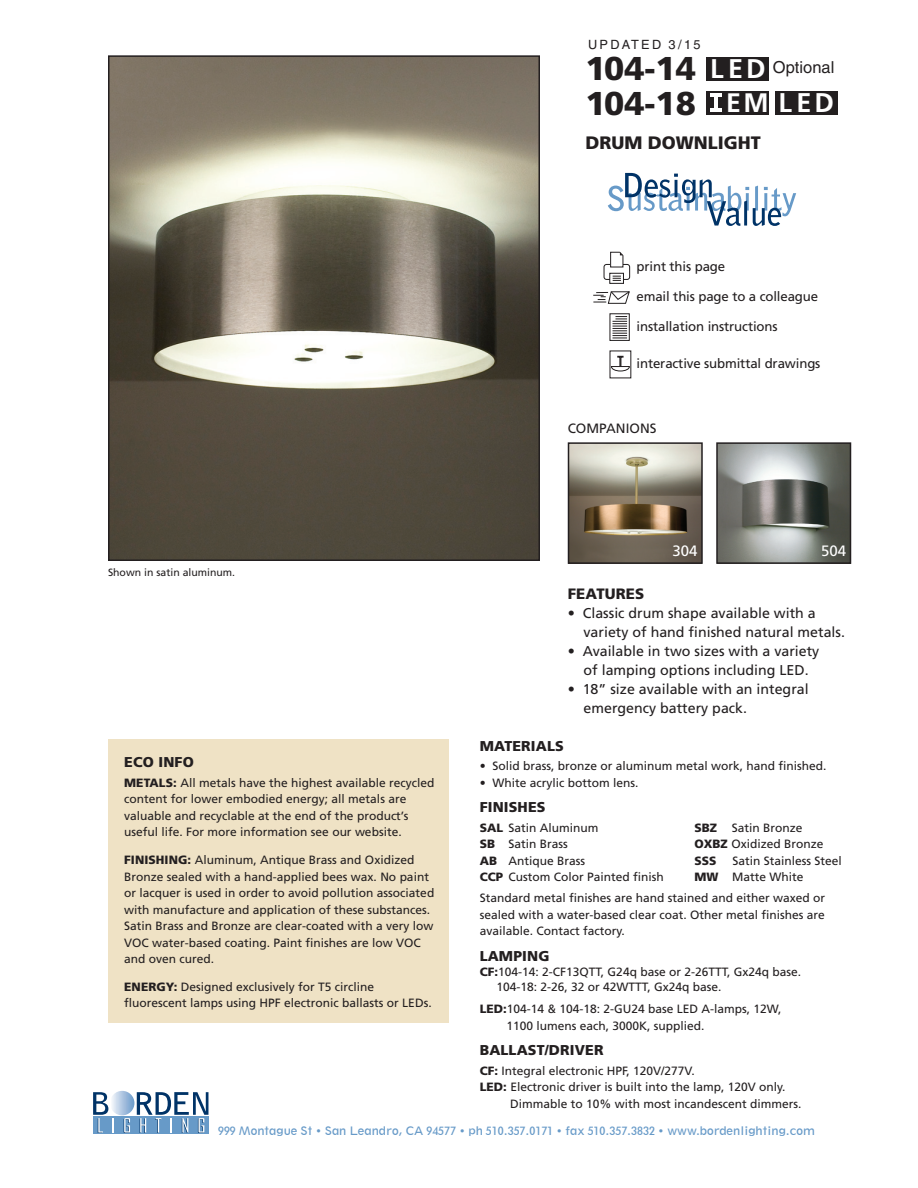
<style>
.page{position:relative;width:918px;height:1188px;background:#fff}
.page>*{position:absolute;margin:0;border:0;box-sizing:border-box;transform-origin:0 0}
.t1{font:900 33px/34.5px "Frutiger";color:#231f20}
.t2{font:700 27px "Frutiger";color:#fff}
.t3{font:900 18px "Frutiger";color:#231f20}
.t4{font:16.5px "Helvetica";color:#231f20}
.t5{font:900 15px "Frutiger";letter-spacing:.01em;color:#231f20}
.t6{font:15px "Frutiger";color:#fff}
.t7{font:14.25px/18.9px "Frutiger";color:#231f20}
.t8{font:900 14.25px "Frutiger";letter-spacing:.01em;color:#231f20}
.t9{font:13.5px "Frutiger";color:#231f20}
.t10{font:13.2px "Frutiger";letter-spacing:-.01em;color:#231f20}
.t11{font:12.75px "Helvetica";letter-spacing:.19em;color:#231f20}
.t12{font:12px/16.5px "Frutiger";color:#231f20}
.t13{font:900 12px/16.5px "Frutiger";color:#231f20}
.t14{font:10.8px "Geometric 212 BT";color:#679ac8}
.t15{font:10.5px "Frutiger";color:#231f20}
.s1{font-family:"Frutiger";font-weight:700;font-size:27px;color:#fff}
.s2{font-size:26.7px}
.s3{font-weight:900}
</style>
<div class="page">
<div style="left:109px;top:739px;width:340px;height:284px;background:#efe2c5"></div>
<div style="left:93px;top:1117px;width:116px;height:17px;background:#679ac8"></div>
<svg style="left:124px;top:1118px;width:6px;height:15px"></svg>
<svg style="left:110px;top:1091px;width:24px;height:24px"></svg>
<svg style="left:93px;top:1092px;width:21px;height:41px"></svg>
<svg style="left:137px;top:1092px;width:71px;height:41px"></svg>
<svg style="left:608px;top:173px;width:188px;height:53px"></svg>
<img style="left:571px;top:445px;width:129px;height:116px">
<div style="left:568px;top:442px;width:135px;height:122px;border:2px solid #231f20"></div>
<img style="left:111px;top:58px;width:426px;height:500px">
<div style="left:108px;top:55px;width:432px;height:506px;border:2px solid #231f20"></div>
<img style="left:719px;top:445px;width:129px;height:116px">
<div style="left:716px;top:442px;width:135px;height:122px;border:2px solid #231f20"></div>
<svg style="left:593px;top:291px;width:37px;height:13px"></svg>
<svg style="left:613px;top:316px;width:14px;height:23px"></svg>
<div style="left:609px;top:313px;width:21px;height:28px;border:1px solid #231f20"></div>
<div style="left:604px;top:264px;width:26px;height:16px;border:1px solid #231f20;border-radius:3px"></div>
<svg style="left:611px;top:275px;width:11px;height:6px"></svg>
<div style="left:609px;top:273px;width:15px;height:11px;border:1px solid #231f20"></div>
<svg style="left:613px;top:276px;width:8px;height:5px"></svg>
<div style="left:611px;top:252px;width:12px;height:15px;background:#fff"></div>
<div style="left:610px;top:252px;width:13px;height:15px;border:1px solid #231f20"></div>
<svg style="left:619px;top:251px;width:5px;height:5px"></svg>
<svg style="left:611px;top:356px;width:19px;height:15px"></svg>
<div style="left:707px;top:57px;width:62px;height:23px;background:#231f20"></div>
<div style="left:707px;top:91px;width:62px;height:23px;background:#231f20"></div>
<svg style="left:710px;top:109px;width:12px;height:3px"></svg>
<svg style="left:710px;top:93px;width:12px;height:3px"></svg>
<hr style="left:714px;top:96px;width:4px;height:14px;background:#fff">
<div style="left:775px;top:91px;width:63px;height:24px;background:#231f20"></div>
<p class="t11" style="left:588px;top:37px;width:114px">UPDATED 3/15</p>
<h1 class="t1" style="left:585px;top:51px;width:112px">104-14<br>104-18</h1>
<h3 class="t3" style="left:585px;top:132px;width:177px">DRUM DOWNLIGHT</h3>
<h3 class="t4" style="left:710px;top:58px;width:126px"><span class="s1">L ED</span> Optional</h3>
<h2 class="t2" style="left:726px;top:87px;width:109px"><span class="s2">EM</span> LED</h2>
<p class="t10" style="left:637px;top:258px;width:90px">print this page</p>
<p class="t10" style="left:637px;top:288px;width:183px">email this page to a colleague</p>
<p class="t10" style="left:637px;top:319px;width:143px">installation instructions</p>
<p class="t10" style="left:637px;top:355px;width:185px">interactive submittal drawings</p>
<p class="t15" style="left:108px;top:567px;width:129px">Shown in satin aluminum.</p>
<p class="t8" style="left:124px;top:754px;width:71px">ECO INFO</p>
<p class="t12" style="left:124px;top:774px;width:312px"><span class="s3">METALS:</span> All metals have the highest available recycled content for lower embodied energy; all metals are valuable and recyclable at the end of the product’s useful life. For more information see our website.</p>
<p class="t12" style="left:124px;top:852px;width:312px"><span class="s3">FINISHING:</span> Aluminum, Antique Brass and Oxidized Bronze sealed with a hand-applied bees wax. No paint or lacquer is used in order to avoid pollution associated with manufacture and application of these substances.<br>Satin Brass and Bronze are clear-coated with a very low VOC water-based coating. Paint finishes are low VOC and oven cured.</p>
<p class="t12" style="left:124px;top:978px;width:309px"><span class="s3">ENERGY:</span> Designed exclusively for T5 circline fluorescent lamps using HPF electronic ballasts or LEDs.</p>
<p class="t9" style="left:568px;top:420px;width:90px">COMPANIONS</p>
<p class="t6" style="left:673px;top:542px;width:27px">304</p>
<p class="t6" style="left:821px;top:542px;width:27px">504</p>
<p class="t5" style="left:568px;top:585px;width:78px">FEATURES</p>
<p class="t7" style="left:584px;top:604px;width:263px;text-indent:-16px">• Classic drum shape available with a variety of hand finished natural metals.</p>
<p class="t7" style="left:568px;top:642px;width:253px;text-align:center">• Available in two sizes with a variety of lamping options including LED.</p>
<p class="t7" style="left:584px;top:680px;width:227px;text-indent:-16px">• 18” size available with an integral emergency battery pack.</p>
<p class="t8" style="left:480px;top:737px;width:86px">MATERIALS</p>
<p class="t12" style="left:480px;top:758px;width:348px">• Solid brass, bronze or aluminum metal work, hand finished.</p>
<p class="t12" style="left:480px;top:774px;width:160px">• White acrylic bottom lens.</p>
<p class="t8" style="left:480px;top:799px;width:67px">FINISHES</p>
<p class="t13" style="left:480px;top:819px;width:25px">SAL<br>SB<br>AB<br>CCP</p>
<p class="t12" style="left:480px;top:890px;width:347px;text-align:justify">Standard metal finishes are hand stained and either waxed or sealed with a water-based clear coat. Other metal finishes are available. Contact factory.</p>
<p class="t8" style="left:480px;top:947px;width:71px">LAMPING</p>
<p class="t12" style="left:496px;top:964px;width:306px;line-height:15px;text-indent:-17px"><span class="s3">CF:</span>104-14: 2-CF13QTT, G24q base or 2-26TTT, Gx24q base.<br>104-18: 2-26, 32 or 42WTTT, Gx24q base.</p>
<p class="t12" style="left:506px;top:1001px;width:277px;text-indent:-27px"><span class="s3">LED:</span>104-14 &amp; 104-18: 2-GU24 base LED A-lamps, 12W,<br>1100 lumens each, 3000K, supplied.</p>
<p class="t8" style="left:480px;top:1042px;width:125px">BALLAST/DRIVER</p>
<p class="t12" style="left:480px;top:1062px;width:217px"><span class="s3">CF:</span> Integral electronic HPF, 120V/277V.</p>
<p class="t12" style="left:480px;top:1079px;width:307px"><span class="s3">LED:</span> Electronic driver is built into the lamp, 120V only.</p>
<p class="t12" style="left:510px;top:1095px;width:293px">Dimmable to 10% with most incandescent dimmers.</p>
<p class="t12" style="left:508px;top:819px;width:157px">Satin Aluminum<br>Satin Brass<br>Antique Brass<br>Custom Color Painted finish</p>
<p class="t12" style="left:694px;top:819px;width:131px"><span class="s3">SBZ</span> Satin Bronze<br><span class="s3">OXBZ</span> Oxidized Bronze<br><span class="s3">SSS</span></p>
<p class="t12" style="left:694px;top:852px;width:149px;text-indent:38px">Satin Stainless Steel<br><span class="s3">MW</span> Matte White</p>
<p class="t14" style="left:218px;top:1124px;width:598px">999 Montague St • San Leandro, CA 94577 • ph 510.357.0171 • fax 510.357.3832 • www.bordenlighting.com</p>
</div>
